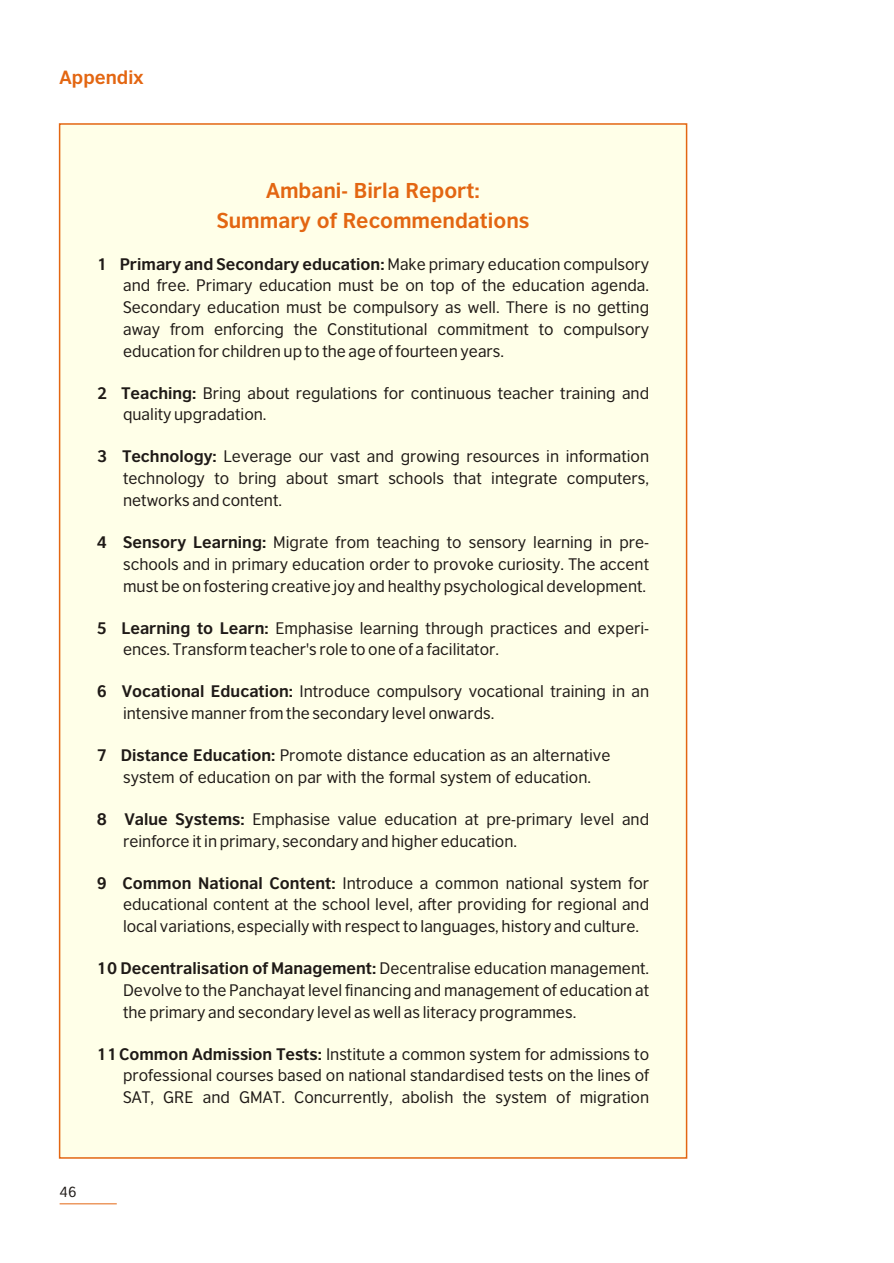
<style>
.page{position:relative;width:894px;height:1263px;background:#fff}
.page>*{position:absolute;margin:0;border:0;box-sizing:border-box;transform-origin:0 0}
.t1{font:700 20.25px/30px "British Council Sans";color:#e36612;text-align:center}
.t2{font:700 18px "British Council Sans";color:#e36612}
.t3{font:15.75px/21.8px "British Council Sans";color:#1f1a17;text-align:justify}
.t4{font:13.8px "British Council Sans";color:#1f1a17}
.s1{font-weight:700}
</style>
<div class="page">
<div style="left:58px;top:123px;width:629px;height:1036px;background:#ffffe8"></div>
<hr style="left:60px;top:1203px;width:57px;height:1px;background:#e36612">
<p class="t2" style="left:60px;top:69px;width:86px">Appendix</p>
<p class="t1" style="left:217px;top:176px;width:314px">Ambani- Birla Report:<br>Summary of Recommendations</p>
<p class="t3" style="left:123px;top:254px;width:527px;text-indent:-26px"><span class="s1">1 Primary and Secondary education:</span> Make primary education compulsory and free. Primary education must be on top of the education agenda.<br>Secondary education must be compulsory as well. There is no getting away from enforcing the Constitutional commitment to compulsory education for children up to the age of fourteen years.</p>
<p class="t3" style="left:123px;top:383px;width:527px;text-indent:-26px"><span class="s1">2 Teaching:</span> Bring about regulations for continuous teacher training and quality upgradation.</p>
<p class="t3" style="left:123px;top:447px;width:527px;text-indent:-26px"><span class="s1">3 Technology:</span> Leverage our vast and growing resources in information technology to bring about smart schools that integrate computers, networks and content.</p>
<p class="t3" style="left:123px;top:533px;width:527px;text-indent:-26px"><span class="s1">4 Sensory Learning:</span> Migrate from teaching to sensory learning in pre&shy;schools and in primary education order to provoke curiosity. The accent must be on fostering creative joy and healthy psychological development.</p>
<p class="t3" style="left:123px;top:618px;width:527px;text-indent:-26px"><span class="s1">5 Learning to Learn:</span> Emphasise learning through practices and experi&shy;ences. Transform teacher's role to one of a facilitator.</p>
<p class="t3" style="left:123px;top:682px;width:527px;text-indent:-26px"><span class="s1">6 Vocational Education:</span> Introduce compulsory vocational training in an intensive manner from the secondary level onwards.</p>
<p class="t3" style="left:97px;top:746px;width:515px;text-align:center"><span class="s1">7 Distance Education:</span> Promote distance education as an alternative system of education on par with the formal system of education.</p>
<p class="t3" style="left:123px;top:809px;width:527px;text-indent:-26px"><span class="s1">8 Value Systems:</span> Emphasise value education at pre-primary level and reinforce it in primary, secondary and higher education.</p>
<p class="t3" style="left:123px;top:873px;width:527px;text-indent:-26px"><span class="s1">9 Common National Content:</span> Introduce a common national system for educational content at the school level, after providing for regional and local variations, especially with respect to languages, history and culture.</p>
<p class="t3" style="left:123px;top:959px;width:527px;text-indent:-26px"><span class="s1">10 Decentralisation of Management:</span> Decentralise education management.<br>Devolve to the Panchayat level financing and management of education at the primary and secondary level as well as literacy programmes.</p>
<p class="t3" style="left:123px;top:1044px;width:527px;text-indent:-26px"><span class="s1">11Common Admission Tests:</span> Institute a common system for admissions to professional courses based on national standardised tests on the lines of SAT, GRE and GMAT. Concurrently, abolish the system of migration</p>
<p class="t4" style="left:60px;top:1186px;width:18px">46</p>
</div>
